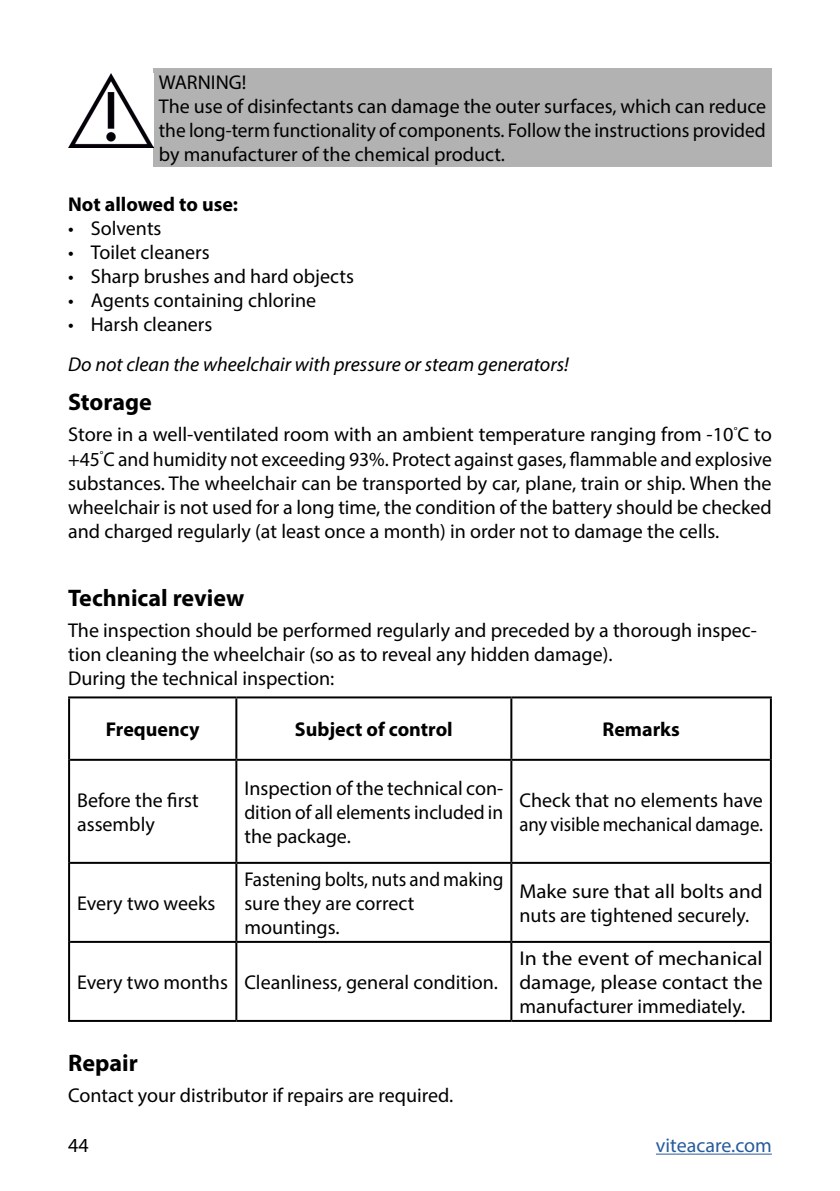
<style>
.page{position:relative;width:840px;height:1191px;background:#fff}
.page>*{position:absolute;margin:0;border:0;box-sizing:border-box;transform-origin:0 0}
.t1{font:700 24px "Myriad Pro";color:#000}
.t2{font:20px/24px "Myriad Pro";color:#000}
.t3{font:20px/24px "Myriad Pro";color:#000;text-align:justify;scale:1.09 1}
.t4{font:20px/24px "Myriad Pro";color:#000;scale:.96 1}
.t5{font:italic 20px "Myriad Pro";color:#000}
.t6{font:700 20px "Myriad Pro";color:#000}
.t7{font:20px/24px "Myriad Pro";color:#000;scale:1.05 1}
.t8{font:20px "Myriad Pro";color:#275b9b}
</style>
<div class="page">
<hr style="left:655px;top:1153px;width:116px;height:1px;background:#275b9b">
<hr style="left:68px;top:696px;width:168px;height:2px;background:#000">
<hr style="left:68px;top:698px;width:2px;height:62px;background:#000">
<hr style="left:236px;top:696px;width:275px;height:2px;background:#000">
<hr style="left:511px;top:696px;width:260px;height:2px;background:#000">
<hr style="left:769px;top:698px;width:2px;height:62px;background:#000">
<hr style="left:68px;top:760px;width:2px;height:103px;background:#000">
<hr style="left:769px;top:760px;width:2px;height:103px;background:#000">
<hr style="left:68px;top:863px;width:2px;height:79px;background:#000">
<hr style="left:769px;top:863px;width:2px;height:79px;background:#000">
<hr style="left:68px;top:942px;width:2px;height:78px;background:#000">
<hr style="left:769px;top:942px;width:2px;height:78px;background:#000">
<hr style="left:68px;top:1020px;width:168px;height:2px;background:#000">
<hr style="left:236px;top:1020px;width:275px;height:2px;background:#000">
<hr style="left:511px;top:1020px;width:260px;height:2px;background:#000">
<hr style="left:235px;top:698px;width:2px;height:61px;background:#000">
<hr style="left:510px;top:698px;width:2px;height:61px;background:#000">
<hr style="left:70px;top:759px;width:166px;height:2px;background:#000">
<hr style="left:236px;top:759px;width:275px;height:2px;background:#000">
<hr style="left:235px;top:761px;width:2px;height:101px;background:#000">
<hr style="left:511px;top:759px;width:258px;height:2px;background:#000">
<hr style="left:510px;top:761px;width:2px;height:101px;background:#000">
<hr style="left:70px;top:862px;width:166px;height:2px;background:#000">
<hr style="left:236px;top:862px;width:275px;height:2px;background:#000">
<hr style="left:235px;top:864px;width:2px;height:77px;background:#000">
<hr style="left:511px;top:862px;width:258px;height:2px;background:#000">
<hr style="left:510px;top:864px;width:2px;height:77px;background:#000">
<hr style="left:70px;top:941px;width:166px;height:2px;background:#000">
<hr style="left:236px;top:941px;width:275px;height:2px;background:#000">
<hr style="left:235px;top:943px;width:2px;height:77px;background:#000">
<hr style="left:511px;top:941px;width:258px;height:2px;background:#000">
<hr style="left:510px;top:943px;width:2px;height:77px;background:#000">
<div style="left:153px;top:68px;width:618px;height:98px;background:#b3b2b2"></div>
<img style="left:68px;top:74px;width:85px;height:73px">
<p class="t2" style="left:159px;top:70px;width:608px">WARNING!<br>The use of disinfectants can damage the outer surfaces, which can reduce the long-term functionality of components. Follow the instructions provided by manufacturer of the chemical product.</p>
<p class="t6" style="left:68px;top:191px;width:171px">Not allowed to use:</p>
<p class="t2" style="left:68px;top:216px;width:95px">• Solvents</p>
<p class="t2" style="left:68px;top:240px;width:143px">• Toilet cleaners</p>
<p class="t2" style="left:68px;top:264px;width:287px">• Sharp brushes and hard objects</p>
<p class="t2" style="left:68px;top:288px;width:249px">• Agents containing chlorine</p>
<p class="t2" style="left:68px;top:312px;width:146px">• Harsh cleaners</p>
<p class="t5" style="left:68px;top:352px;width:502px">Do not clean the wheelchair with pressure or steam generators!</p>
<p class="t1" style="left:68px;top:387px;width:85px">Storage</p>
<p class="t2" style="left:68px;top:422px;width:705px;text-align:justify">Store in a well-ventilated room with an ambient temperature ranging from -10<sup>°</sup>C to +45<sup>°</sup>C and humidity not exceeding 93%. Protect against gases, flammable and explosive substances. The wheelchair can be transported by car, plane, train or ship. When the wheelchair is not used for a long time, the condition of the battery should be checked and charged regularly (at least once a month) in order not to damage the cells.</p>
<p class="t1" style="left:68px;top:582px;width:177px">Technical review</p>
<p class="t2" style="left:68px;top:617px;width:690px">The inspection should be performed regularly and preceded by a thorough inspec&shy;tion cleaning the wheelchair (so as to reveal any hidden damage).<br>During the technical inspection:</p>
<p class="t6" style="left:106px;top:716px;width:95px">Frequency</p>
<p class="t6" style="left:295px;top:716px;width:159px">Subject of control</p>
<p class="t6" style="left:602px;top:716px;width:79px">Remarks</p>
<p class="t2" style="left:77px;top:788px;width:123px">Before the first assembly</p>
<p class="t2" style="left:244px;top:776px;width:260px;text-align:justify">Inspection of the technical con&shy;dition of all elements included in the package.</p>
<p class="t2" style="left:77px;top:891px;width:140px">Every two weeks</p>
<p class="t4" style="left:244px;top:867px;width:271px">Fastening bolts, nuts and making sure they are correct mountings.</p>
<p class="t2" style="left:77px;top:970px;width:422px">Every two months Cleanliness, general condition.</p>
<p class="t1" style="left:68px;top:1047px;width:71px">Repair</p>
<p class="t2" style="left:68px;top:1082px;width:386px">Contact your distributor if repairs are required.</p>
<p class="t2" style="left:519px;top:788px;width:245px">Check that no elements have any visible mechanical damage.</p>
<p class="t7" style="left:519px;top:879px;width:233px">Make sure that all bolts and nuts are tightened securely.</p>
<p class="t3" style="left:519px;top:946px;width:225px">In the event of mechanical damage, please contact the manufacturer immediately.</p>
<p class="t2" style="left:68px;top:1133px;width:22px">44</p>
<p class="t8" style="left:655px;top:1133px;width:117px">viteacare.com</p>
</div>
